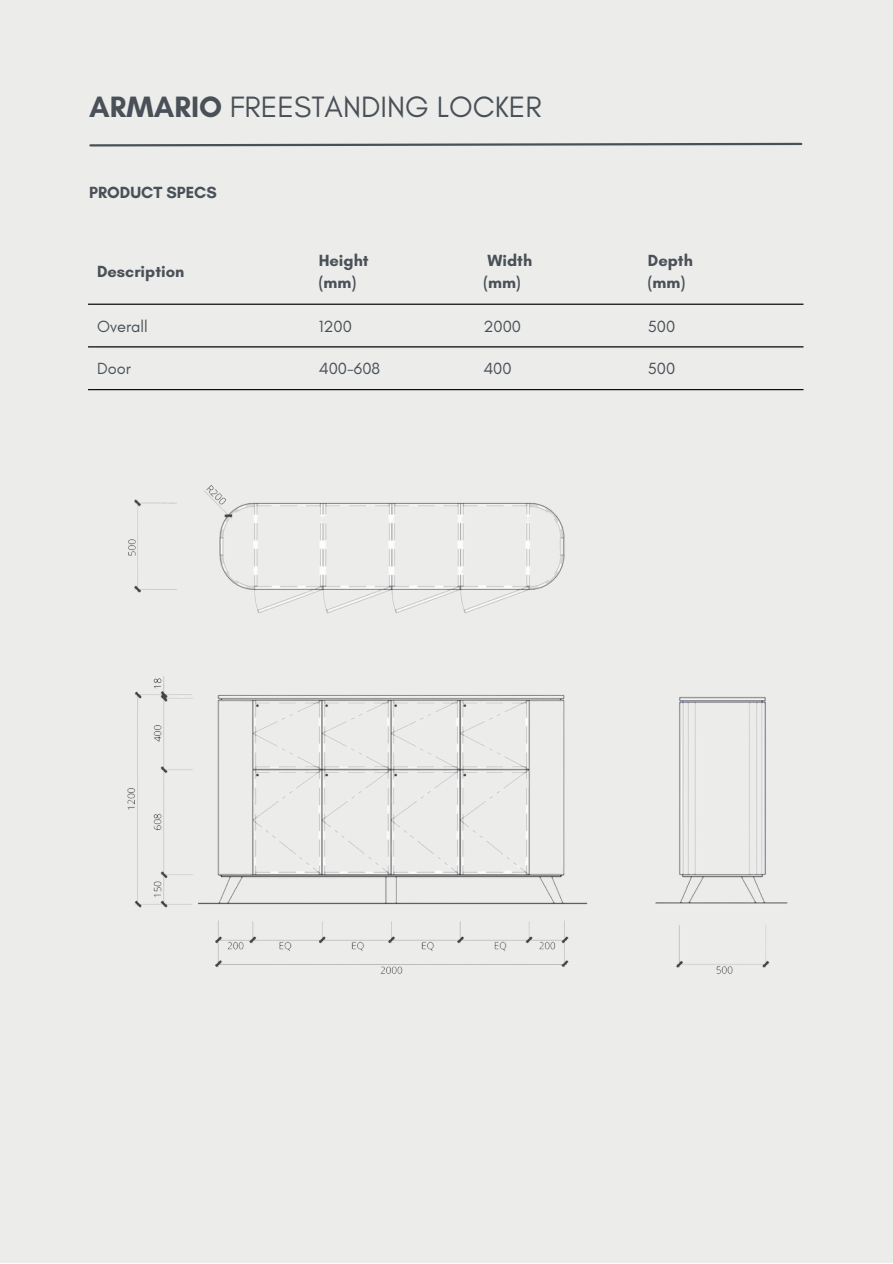
<style>
.page{position:relative;width:893px;height:1264px;background:#fff}
.page>*{position:absolute;margin:0;border:0;box-sizing:border-box;transform-origin:0 0}
.t1{font:30px "Glacial Indifference";color:#495057}
.t2{font:700 16.5px "Glacial Indifference";color:#495057}
.t3{font:16.5px "Glacial Indifference";color:#495057}
.s1{font-weight:700}
</style>
<div class="page">
<div style="left:0;top:0;width:892px;height:1262px;background:#ececeb"></div>
<svg style="left:89px;top:142px;width:714px;height:5px"></svg>
<hr style="left:88px;top:303px;width:715px;height:2px;background:#000">
<hr style="left:88px;top:346px;width:715px;height:1px;background:#000">
<hr style="left:88px;top:389px;width:715px;height:1px;background:#000">
<img style="left:127px;top:485px;width:661px;height:489px">
<p class="t1" style="left:89px;top:88px;width:454px"><span class="s1">ARMARIO</span> FREESTANDING LOCKER</p>
<p class="t2" style="left:89px;top:183px;width:129px">PRODUCT SPECS</p>
<p class="t2" style="left:97px;top:261px;width:89px">Description</p>
<p class="t2" style="left:319px;top:250px;width:51px">Height</p>
<p class="t2" style="left:319px;top:273px;width:39px">(mm)</p>
<p class="t2" style="left:487px;top:250px;width:46px">Width</p>
<p class="t2" style="left:483px;top:273px;width:39px">(mm)</p>
<p class="t2" style="left:647px;top:250px;width:46px">Depth</p>
<p class="t2" style="left:647px;top:273px;width:39px">(mm)</p>
<p class="t3" style="left:97px;top:316px;width:52px">Overall</p>
<p class="t3" style="left:319px;top:316px;width:35px">1200</p>
<p class="t3" style="left:483px;top:316px;width:39px">2000</p>
<p class="t3" style="left:647px;top:316px;width:29px">500</p>
<p class="t3" style="left:97px;top:359px;width:35px">Door</p>
<p class="t3" style="left:319px;top:359px;width:63px">400-608</p>
<p class="t3" style="left:483px;top:359px;width:30px">400</p>
<p class="t3" style="left:647px;top:359px;width:29px">500</p>
</div>
